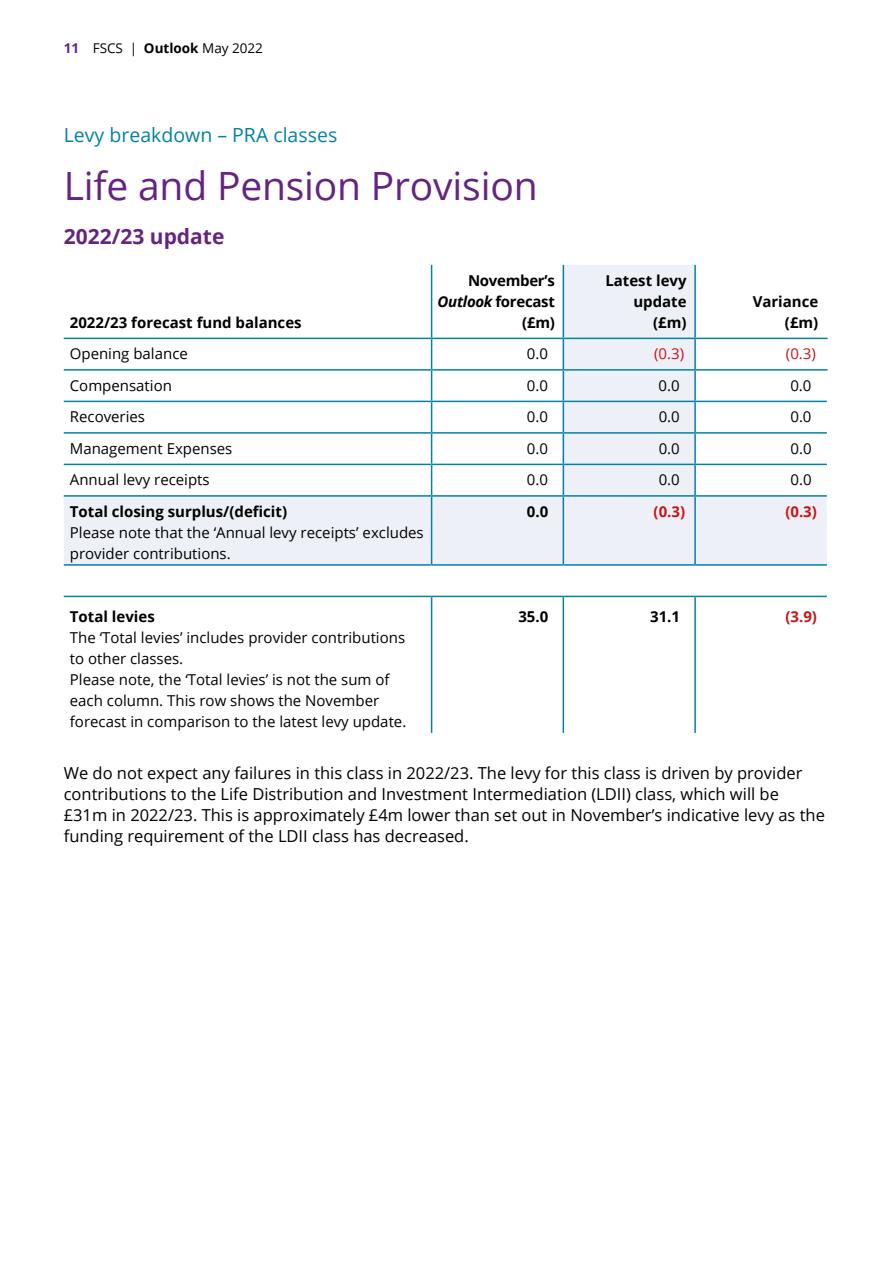
<style>
.page{position:relative;width:893px;height:1263px;background:#fff}
.page>*{position:absolute;margin:0;border:0;box-sizing:border-box;transform-origin:0 0}
.A_head{font:39px "Open Sans";letter-spacing:-.005em;color:#652481}
.B_head{font:700 21px "Open Sans";color:#652481}
.t1{font:19.5px "Open Sans";color:#0381a6}
.Text{font:16.5px/21px "Open Sans";color:#000}
.Table_text_10_14{font:15px/21px "Open Sans";color:#000}
.Table_text_10_14-2{font:700 15px/21px "Open Sans";color:#000;text-align:right}
.Table_text_10_14-3{font:700 15px/21px "Open Sans";letter-spacing:-.02em;color:#000;text-align:right}
.Table_text_10_14-4{font:700 15px "Open Sans";color:#c81517}
.Table_text_10_14-5{font:15px "Open Sans";color:#c81517}
.t2{font:13.5px "Open Sans";color:#000}
.s1{font-weight:700;color:#652481}
.s2{font-weight:700}
.s3{font-style:italic}
</style>
<div class="page">
<svg style="left:64px;top:265px;width:763px;height:299px"></svg>
<hr style="left:826px;top:339px;width:2px;height:30px;background:#fff">
<hr style="left:64px;top:338px;width:368px;height:1px;background:#0381a6">
<hr style="left:563px;top:265px;width:1px;height:73px;background:#0381a6">
<hr style="left:431px;top:265px;width:1px;height:73px;background:#0381a6">
<hr style="left:694px;top:265px;width:2px;height:73px;background:#0381a6">
<hr style="left:432px;top:338px;width:131px;height:1px;background:#0381a6">
<hr style="left:563px;top:338px;width:132px;height:1px;background:#0381a6">
<hr style="left:695px;top:338px;width:133px;height:1px;background:#0381a6">
<hr style="left:563px;top:339px;width:1px;height:30px;background:#0381a6">
<hr style="left:431px;top:339px;width:1px;height:30px;background:#0381a6">
<hr style="left:694px;top:339px;width:2px;height:30px;background:#0381a6">
<hr style="left:64px;top:369px;width:368px;height:2px;background:#0381a6">
<hr style="left:563px;top:371px;width:1px;height:30px;background:#0381a6">
<hr style="left:432px;top:369px;width:131px;height:2px;background:#0381a6">
<hr style="left:563px;top:369px;width:132px;height:2px;background:#0381a6">
<hr style="left:431px;top:371px;width:1px;height:30px;background:#0381a6">
<hr style="left:694px;top:371px;width:2px;height:30px;background:#0381a6">
<hr style="left:695px;top:369px;width:133px;height:2px;background:#0381a6">
<hr style="left:64px;top:401px;width:368px;height:1px;background:#0381a6">
<hr style="left:563px;top:402px;width:1px;height:30px;background:#0381a6">
<hr style="left:432px;top:401px;width:131px;height:1px;background:#0381a6">
<hr style="left:563px;top:401px;width:132px;height:1px;background:#0381a6">
<hr style="left:431px;top:402px;width:1px;height:30px;background:#0381a6">
<hr style="left:694px;top:402px;width:2px;height:30px;background:#0381a6">
<hr style="left:695px;top:401px;width:132px;height:1px;background:#0381a6">
<hr style="left:64px;top:432px;width:368px;height:2px;background:#0381a6">
<hr style="left:563px;top:434px;width:1px;height:30px;background:#0381a6">
<hr style="left:432px;top:432px;width:131px;height:2px;background:#0381a6">
<hr style="left:563px;top:432px;width:132px;height:2px;background:#0381a6">
<hr style="left:431px;top:434px;width:1px;height:30px;background:#0381a6">
<hr style="left:694px;top:434px;width:2px;height:30px;background:#0381a6">
<hr style="left:695px;top:432px;width:132px;height:2px;background:#0381a6">
<hr style="left:64px;top:464px;width:368px;height:1px;background:#0381a6">
<hr style="left:563px;top:465px;width:1px;height:30px;background:#0381a6">
<hr style="left:432px;top:464px;width:131px;height:1px;background:#0381a6">
<hr style="left:563px;top:464px;width:132px;height:1px;background:#0381a6">
<hr style="left:431px;top:465px;width:1px;height:30px;background:#0381a6">
<hr style="left:694px;top:465px;width:2px;height:30px;background:#0381a6">
<hr style="left:695px;top:464px;width:132px;height:1px;background:#0381a6">
<hr style="left:64px;top:495px;width:368px;height:2px;background:#0381a6">
<hr style="left:563px;top:497px;width:1px;height:67px;background:#0381a6">
<hr style="left:432px;top:495px;width:131px;height:2px;background:#0381a6">
<hr style="left:563px;top:495px;width:132px;height:2px;background:#0381a6">
<hr style="left:431px;top:497px;width:1px;height:67px;background:#0381a6">
<hr style="left:694px;top:497px;width:2px;height:67px;background:#0381a6">
<hr style="left:695px;top:495px;width:132px;height:2px;background:#0381a6">
<hr style="left:64px;top:564px;width:368px;height:2px;background:#0381a6">
<hr style="left:64px;top:596px;width:368px;height:1px;background:#0381a6">
<hr style="left:563px;top:597px;width:1px;height:136px;background:#0381a6">
<hr style="left:432px;top:564px;width:131px;height:2px;background:#0381a6">
<hr style="left:563px;top:564px;width:132px;height:2px;background:#0381a6">
<hr style="left:432px;top:596px;width:131px;height:1px;background:#0381a6">
<hr style="left:563px;top:596px;width:132px;height:1px;background:#0381a6">
<hr style="left:431px;top:597px;width:1px;height:136px;background:#0381a6">
<hr style="left:694px;top:597px;width:2px;height:136px;background:#0381a6">
<hr style="left:695px;top:564px;width:132px;height:2px;background:#0381a6">
<hr style="left:695px;top:596px;width:132px;height:1px;background:#0381a6">
<p class="t2" style="left:64px;top:39px;width:201px"><span class="s1">11</span> FSCS | <span class="s2">Outlook</span> May 2022</p>
<p class="t1" style="left:64px;top:122px;width:275px">Levy breakdown – PRA classes</p>
<h1 class="A_head" style="left:64px;top:159px;width:475px">Life and Pension Provision</h1>
<h2 class="B_head" style="left:64px;top:221px;width:162px">2022/23 update</h2>
<p class="Table_text_10_14-2" style="left:70px;top:312px;width:233px">2022/23 forecast fund balances</p>
<p class="Table_text_10_14-3" style="left:438px;top:270px;width:119px">November’s<br><span class="s3">Outlook</span> forecast (£m)</p>
<p class="Table_text_10_14-2" style="left:605px;top:270px;width:83px">Latest levy update</p>
<p class="Table_text_10_14-2" style="left:653px;top:312px;width:35px">(£m)</p>
<p class="Table_text_10_14-2" style="left:753px;top:291px;width:67px">Variance (£m)</p>
<p class="Table_text_10_14" style="left:70px;top:343px;width:120px">Opening balance</p>
<p class="Table_text_10_14" style="left:527px;top:343px;width:23px">0.0</p>
<p class="Table_text_10_14-5" style="left:654px;top:344px;width:32px">(0.3)</p>
<p class="Table_text_10_14-5" style="left:786px;top:344px;width:32px">(0.3)</p>
<p class="Table_text_10_14" style="left:70px;top:375px;width:104px">Compensation</p>
<p class="Table_text_10_14" style="left:527px;top:375px;width:23px">0.0</p>
<p class="Table_text_10_14" style="left:659px;top:375px;width:23px">0.0</p>
<p class="Table_text_10_14" style="left:790px;top:375px;width:23px">0.0</p>
<p class="Table_text_10_14" style="left:70px;top:406px;width:77px">Recoveries</p>
<p class="Table_text_10_14" style="left:527px;top:406px;width:23px">0.0</p>
<p class="Table_text_10_14" style="left:659px;top:406px;width:23px">0.0</p>
<p class="Table_text_10_14" style="left:790px;top:406px;width:23px">0.0</p>
<p class="Table_text_10_14" style="left:70px;top:438px;width:164px">Management Expenses</p>
<p class="Table_text_10_14" style="left:527px;top:438px;width:23px">0.0</p>
<p class="Table_text_10_14" style="left:659px;top:438px;width:23px">0.0</p>
<p class="Table_text_10_14" style="left:790px;top:438px;width:23px">0.0</p>
<p class="Table_text_10_14" style="left:70px;top:469px;width:141px">Annual levy receipts</p>
<p class="Table_text_10_14" style="left:527px;top:469px;width:23px">0.0</p>
<p class="Table_text_10_14" style="left:659px;top:469px;width:23px">0.0</p>
<p class="Table_text_10_14" style="left:790px;top:469px;width:23px">0.0</p>
<p class="Table_text_10_14-2" style="left:70px;top:501px;width:219px">Total closing surplus/(deficit)</p>
<p class="Table_text_10_14" style="left:70px;top:522px;width:355px">Please note that the ‘Annual levy receipts’ excludes provider contributions.</p>
<p class="Table_text_10_14-2" style="left:527px;top:501px;width:23px">0.0</p>
<p class="Table_text_10_14-4" style="left:654px;top:501px;width:33px">(0.3)</p>
<p class="Table_text_10_14-4" style="left:785px;top:501px;width:33px">(0.3)</p>
<p class="Table_text_10_14-2" style="left:70px;top:606px;width:86px">Total levies</p>
<p class="Table_text_10_14" style="left:70px;top:627px;width:337px">The ‘Total levies’ includes provider contributions to other classes.</p>
<p class="Table_text_10_14" style="left:70px;top:669px;width:338px">Please note, the ‘Total levies’ is not the sum of each column. This row shows the November forecast in comparison to the latest levy update.</p>
<p class="Table_text_10_14-2" style="left:518px;top:606px;width:31px">35.0</p>
<p class="Table_text_10_14-2" style="left:650px;top:606px;width:31px">31.1</p>
<p class="Table_text_10_14-4" style="left:785px;top:606px;width:33px">(3.9)</p>
<p class="Text" style="left:64px;top:762px;width:763px">We do not expect any failures in this class in 2022/23. The levy for this class is driven by provider contributions to the Life Distribution and Investment Intermediation (LDII) class, which will be £31m in 2022/23. This is approximately £4m lower than set out in November’s indicative levy as the funding requirement of the LDII class has decreased.</p>
</div>
